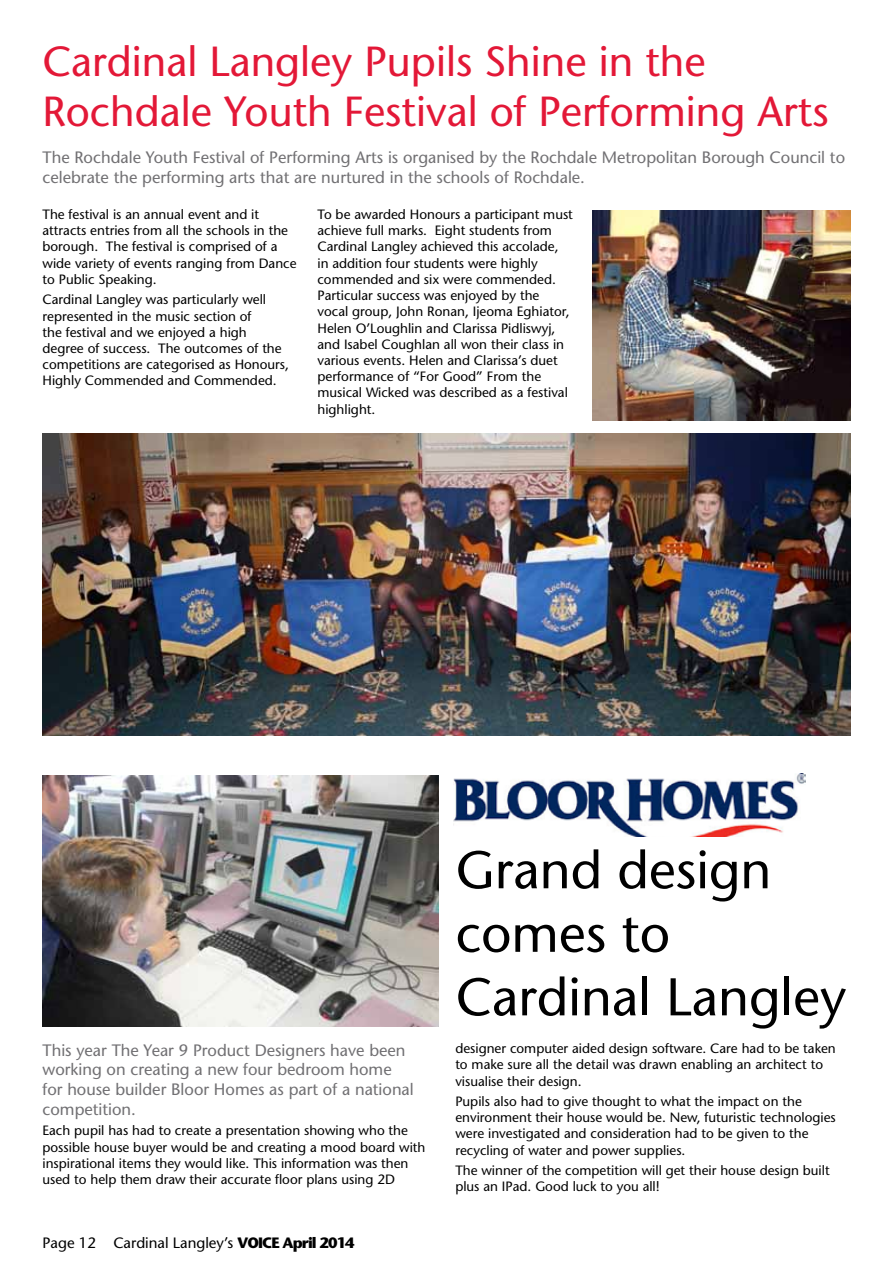
<style>
.page{position:relative;width:893px;height:1263px;background:#fff}
.page>*{position:absolute;margin:0;border:0;box-sizing:border-box;transform-origin:0 0}
.t1{font:52.95px/63.6px "Stone Sans";color:#000}
.t2{font:42px/50.4px "Stone Sans";color:#e31837}
.t3{font:16.5px/19.8px "Stone Sans";color:#717073}
.t4{font:15px "Stone Sans";color:#000}
.t5{font:13.5px/16.2px "Stone Sans";color:#000}
.s1{font-weight:700}
</style>
<div class="page">
<img style="left:43px;top:434px;width:807px;height:302px">
<img style="left:592px;top:210px;width:258px;height:211px">
<img style="left:453px;top:774px;width:353px;height:63px">
<img style="left:43px;top:776px;width:396px;height:251px">
<h2 class="t2" style="left:43px;top:36px;width:788px">Cardinal Langley Pupils Shine in the<br>Rochdale Youth Festival of Performing Arts</h2>
<p class="t3" style="left:43px;top:147px;width:804px">The Rochdale Youth Festival of Performing Arts is organised by the Rochdale Metropolitan Borough Council to celebrate the performing arts that are nurtured in the schools of Rochdale.</p>
<p class="t5" style="left:43px;top:206px;width:256px">The festival is an annual event and it attracts entries from all the schools in the borough. The festival is comprised of a wide variety of events ranging from Dance to Public Speaking.</p>
<p class="t5" style="left:43px;top:291px;width:248px">Cardinal Langley was particularly well represented in the music section of<br>the festival and we enjoyed a high degree of success. The outcomes of the competitions are categorised as Honours, Highly Commended and Commended.</p>
<p class="t5" style="left:317px;top:206px;width:257px">To be awarded Honours a participant must achieve full marks. Eight students from Cardinal Langley achieved this accolade, in addition four students were highly commended and six were commended.<br>Particular success was enjoyed by the vocal group, John Ronan, Ijeoma Eghiator, Helen O’Loughlin and Clarissa Pidliswyj, and Isabel Coughlan all won their class in various events. Helen and Clarissa’s duet performance of “For Good” From the musical Wicked was described as a festival highlight.</p>
<p class="t3" style="left:43px;top:1040px;width:373px">This year The Year 9 Product Designers have been working on creating a new four bedroom home for house builder Bloor Homes as part of a national competition.</p>
<p class="t5" style="left:43px;top:1122px;width:384px">Each pupil has had to create a presentation showing who the possible house buyer would be and creating a mood board with inspirational items they would like. This information was then used to help them draw their accurate floor plans using 2D</p>
<p class="t4" style="left:43px;top:1233px;width:314px">Page 12 Cardinal Langley’s <span class="s1">VOICE April 2014</span></p>
<h1 class="t1" style="left:456px;top:837px;width:392px">Grand design comes to<br>Cardinal Langley</h1>
<p class="t5" style="left:455px;top:1040px;width:382px">designer computer aided design software. Care had to be taken to make sure all the detail was drawn enabling an architect to visualise their design.</p>
<p class="t5" style="left:455px;top:1093px;width:382px">Pupils also had to give thought to what the impact on the environment their house would be. New, futuristic technologies were investigated and consideration had to be given to the recycling of water and power supplies.</p>
<p class="t5" style="left:455px;top:1162px;width:376px">The winner of the competition will get their house design built plus an IPad. Good luck to you all!</p>
</div>
